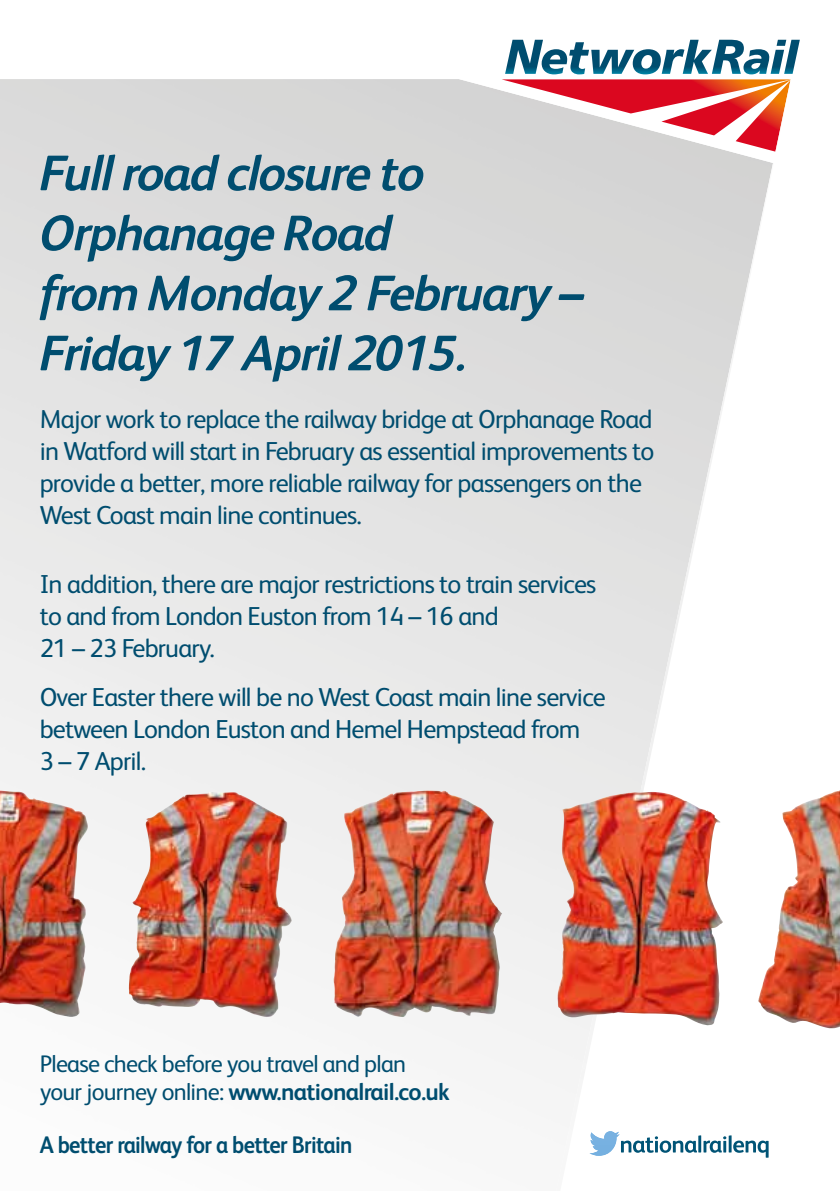
<style>
.page{position:relative;width:840px;height:1191px;background:#fff}
.page>*{position:absolute;margin:0;border:0;box-sizing:border-box;transform-origin:0 0}
.t1{font:italic 700 50px/60px "Network Rail Sans";letter-spacing:-.03em;color:#004d6f}
.t2{font:26px/32px "Network Rail Sans";letter-spacing:-.03em;color:#004d6f}
.t3{font:24px/28px "Network Rail Sans";letter-spacing:-.03em;color:#004d6f}
.t4{font:700 24px "Network Rail Sans";letter-spacing:-.03em;color:#004d6f;scale:.91 1}
.t5{font:700 24px "Network Rail Sans";letter-spacing:-.03em;color:#004d6f}
.s1{font-weight:700}
</style>
<div class="page">
<img style="left:0;top:79px;width:560px;height:1008px">
<svg style="left:429px;top:39px;width:371px;height:142px;fill:#d6d6d6"></svg>
<svg style="left:560px;top:181px;width:275px;height:975px"></svg>
<img style="left:755px;top:181px;width:18px;height:65px">
<img style="left:738px;top:245px;width:18px;height:83px">
<img style="left:720px;top:327px;width:19px;height:83px">
<img style="left:703px;top:409px;width:19px;height:83px">
<img style="left:694px;top:492px;width:11px;height:42px">
<img style="left:677px;top:533px;width:19px;height:83px">
<img style="left:660px;top:615px;width:19px;height:83px">
<img style="left:642px;top:697px;width:20px;height:84px">
<img style="left:625px;top:779px;width:20px;height:13px">
<img style="left:582px;top:1017px;width:20px;height:52px">
<img style="left:564px;top:1067px;width:21px;height:84px">
<img style="left:560px;top:1149px;width:8px;height:7px">
<svg style="left:501px;top:40px;width:299px;height:141px"></svg>
<img style="left:775px;top:79px;width:15px;height:73px">
<svg style="left:589px;top:1131px;width:30px;height:24px"></svg>
<div style="left:620px;top:1135px;width:148px;height:22px;background:#fff"></div>
<img style="left:333px;top:790px;width:94px;height:213px">
<img style="left:757px;top:790px;width:82px;height:238px">
<img style="left:557px;top:792px;width:95px;height:225px">
<img style="left:129px;top:792px;width:80px;height:211px">
<img style="left:0;top:790px;width:88px;height:227px">
<h1 class="t1" style="left:40px;top:141px;width:545px">Full road closure to<br>Orphanage Road<br>from Monday 2 February –<br>Friday 17 April 2015.</h1>
<p class="t2" style="left:40px;top:402px;width:615px">Major work to replace the railway bridge at Orphanage Road in Watford will start in February as essential improvements to provide a better, more reliable railway for passengers on the West Coast main line continues.</p>
<p class="t2" style="left:40px;top:567px;width:558px">In addition, there are major restrictions to train services to and from London Euston from 14 – 16 and<br>21 – 23 February.</p>
<p class="t2" style="left:40px;top:680px;width:567px">Over Easter there will be no West Coast main line service between London Euston and Hemel Hempstead from<br>3 – 7 April.</p>
<p class="t3" style="left:40px;top:1048px;width:411px">Please check before you travel and plan your journey online: <span class="s1">www.nationalrail.co.uk</span></p>
<p class="t4" style="left:40px;top:1128px;width:345px">A better railway for a better Britain</p>
<p class="t5" style="left:619px;top:1128px;width:152px">nationalrailenq</p>
</div>
